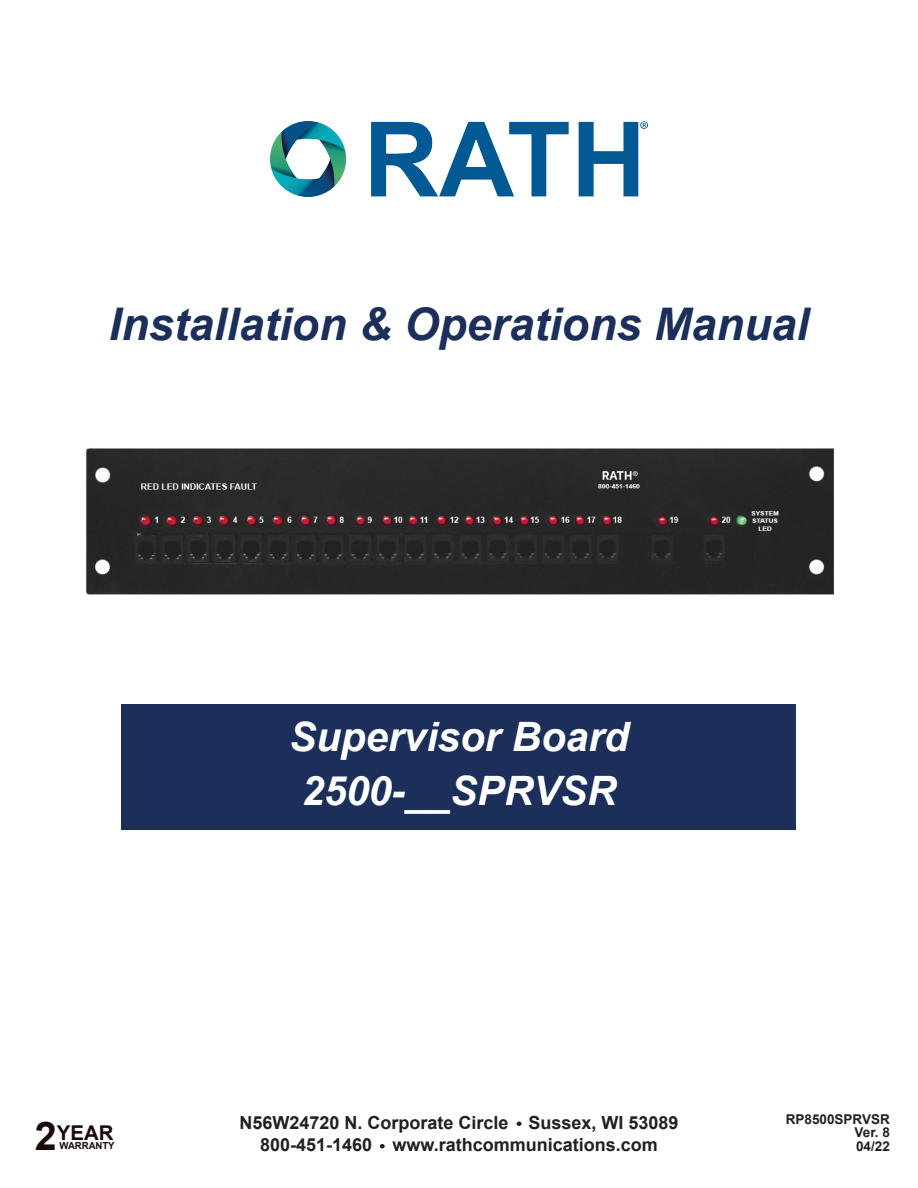
<style>
.page{position:relative;width:918px;height:1188px;background:#fff}
.page>*{position:absolute;margin:0;border:0;box-sizing:border-box;transform-origin:0 0}
.t1{font:italic 700 45px "Arial";color:#1c2f5a}
.t2{font:italic 700 40.5px/54px "Arial";color:#fff;text-align:center}
.t3{font:700 39.45px "Arial";color:#1b090a}
.t4{font:700 20.4px "Arial";color:#1b090a}
.t5{font:700 18px "Arial";color:#231f20}
.t6{font:700 13.5px "Arial";color:#231f20}
.t7{font:700 9.6px "Arial";letter-spacing:-.01em;color:#1b090a}
</style>
<div class="page">
<div style="left:122px;top:704px;width:674px;height:126px;background:#1c2f5a"></div>
<img style="left:85px;top:448px;width:749px;height:147px">
<img style="left:271px;top:121px;width:376px;height:76px">
<svg style="left:517px;top:1122px;width:5px;height:4px"></svg>
<svg style="left:380px;top:1144px;width:5px;height:4px"></svg>
<p class="t1" style="left:109px;top:295px;width:702px">Installation &amp; Operations Manual</p>
<p class="t2" style="left:289px;top:711px;width:341px">Supervisor Board<br>2500-__SPRVSR</p>
<p class="t6" style="left:786px;top:1109px;width:106px">RP8500SPRVSR</p>
<p class="t6" style="left:855px;top:1123px;width:37px">Ver. 8</p>
<p class="t5" style="left:239px;top:1110px;width:441px">N56W24720 N. Corporate Circle Sussex, WI 53089</p>
<p class="t5" style="left:260px;top:1132px;width:399px">800-451-1460 www.rathcommunications.com</p>
<p class="t3" style="left:35px;top:1109px;width:23px">2</p>
<p class="t4" style="left:57px;top:1119px;width:58px">YEAR</p>
<p class="t7" style="left:60px;top:1139px;width:57px">WARRANTY</p>
<p class="t6" style="left:856px;top:1136px;width:35px">04/22</p>
</div>
